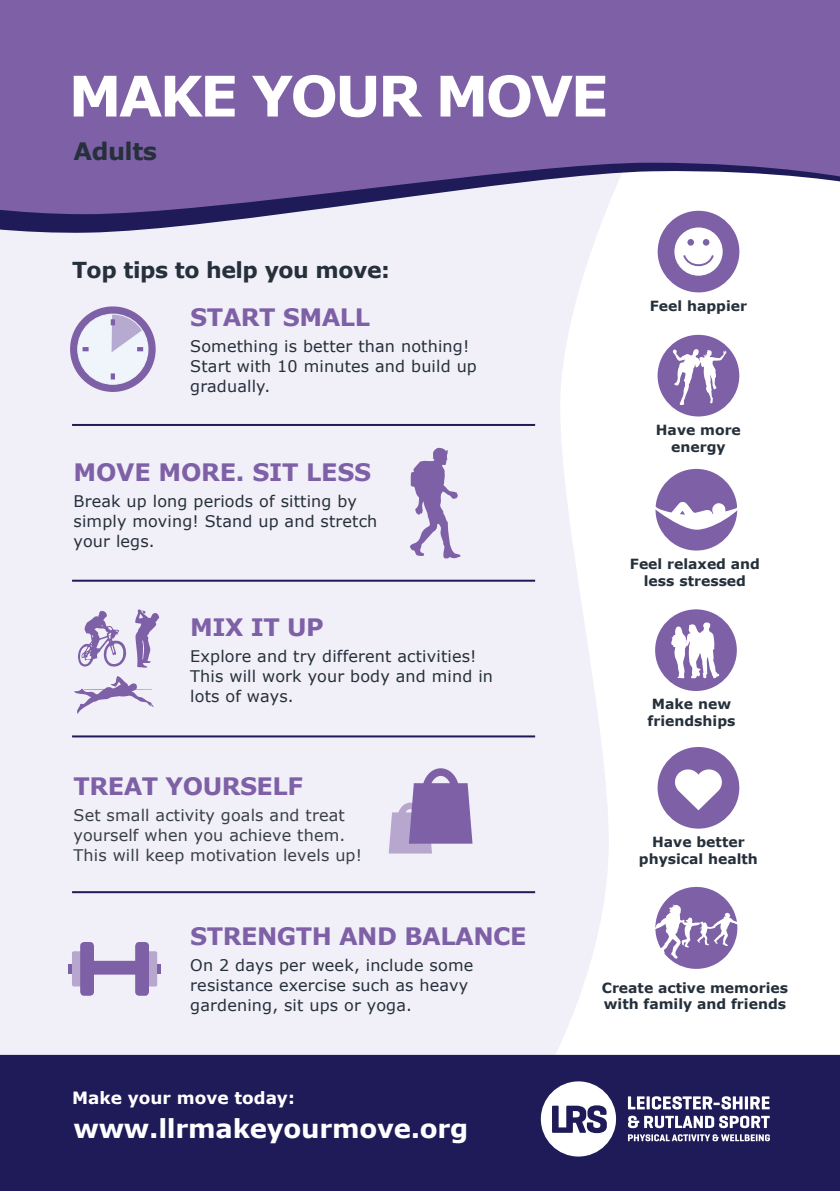
<style>
.page{position:relative;width:840px;height:1191px;background:#fff}
.page>*{position:absolute;margin:0;border:0;box-sizing:border-box;transform-origin:0 0}
.t1{font:700 56px "Verdana";letter-spacing:-.05em;color:#fff}
.t2{font:700 26px "Verdana";letter-spacing:-.01em;color:#fff}
.t3{font:700 24px "Verdana";letter-spacing:-.02em;color:#7e60a6}
.t4{font:700 24px "Verdana";letter-spacing:-.02em;color:#25303b}
.t5{font:700 22px "Verdana";letter-spacing:-.02em;color:#25303b}
.t6{font:700 17px "Verdana";color:#fff}
.t7{font:16px/20px "Verdana";letter-spacing:.01em;color:#25303b}
.t8{font:16px/20px "Verdana";letter-spacing:.01em;color:#384044}
.t9{font:700 14px/16.8px "Verdana";color:#25303b;text-align:center}
</style>
<div class="page">
<div style="left:0;top:235px;width:609px;height:819px;background:#f1eff8"></div>
<div style="left:0;top:1054px;width:839px;height:137px;background:#1e1b58"></div>
<svg style="left:0;top:214px;width:736px;height:21px;fill:#f1eff8"></svg>
<svg style="left:0;top:0;width:839px;height:214px;background:#856baa"></svg>
<svg style="left:540px;top:1081px;width:75px;height:75px"></svg>
<svg style="left:627px;top:1096px;width:142px;height:13px"></svg>
<svg style="left:627px;top:1115px;width:142px;height:13px"></svg>
<svg style="left:627px;top:1134px;width:142px;height:7px"></svg>
<svg style="left:70px;top:306px;width:85px;height:86px;background:#876cad"></svg>
<div style="left:78px;top:314px;width:70px;height:70px;background:#f0f5fc;border-radius:50%"></div>
<svg style="left:111px;top:373px;width:4px;height:6px"></svg>
<svg style="left:82px;top:347px;width:7px;height:4px"></svg>
<div style="left:657px;top:211px;width:82px;height:81px;background:#7e60a6;border-radius:50%"></div>
<div style="left:674px;top:227px;width:48px;height:49px;background:#fff;border-radius:50%"></div>
<div style="left:687px;top:239px;width:6px;height:7px;background:#7e60a6;border-radius:50%"></div>
<div style="left:702px;top:239px;width:7px;height:7px;background:#7e60a6;border-radius:50%"></div>
<svg style="left:681px;top:255px;width:33px;height:14px"></svg>
<div style="left:657px;top:335px;width:81px;height:81px;background:#7e60a6;border-radius:50%"></div>
<div style="left:655px;top:469px;width:81px;height:81px;background:#7e60a6;border-radius:50%"></div>
<svg style="left:655px;top:490px;width:83px;height:43px"></svg>
<div style="left:654px;top:609px;width:82px;height:82px;background:#7e60a6;border-radius:50%"></div>
<svg style="left:671px;top:622px;width:48px;height:56px"></svg>
<div style="left:657px;top:747px;width:81px;height:81px;background:#7e60a6;border-radius:50%"></div>
<svg style="left:675px;top:769px;width:47px;height:41px"></svg>
<svg style="left:655px;top:887px;width:82px;height:82px"></svg>
<svg style="left:78px;top:610px;width:49px;height:57px"></svg>
<svg style="left:135px;top:609px;width:24px;height:58px"></svg>
<svg style="left:74px;top:676px;width:79px;height:37px"></svg>
<div style="left:80px;top:942px;width:14px;height:53px;background:#7e60a6;border-radius:4px"></div>
<div style="left:135px;top:942px;width:14px;height:53px;background:#7e60a6;border-radius:4px"></div>
<div style="left:88px;top:960px;width:53px;height:14px;background:#7e60a6;border-radius:4px"></div>
<svg style="left:72px;top:951px;width:10px;height:35px"></svg>
<svg style="left:147px;top:951px;width:10px;height:35px"></svg>
<svg style="left:68px;top:964px;width:4px;height:9px"></svg>
<svg style="left:157px;top:964px;width:3px;height:9px"></svg>
<svg style="left:409px;top:448px;width:51px;height:110px"></svg>
<svg style="left:387px;top:768px;width:85px;height:86px"></svg>
<svg style="left:672px;top:349px;width:54px;height:56px"></svg>
<svg style="left:111px;top:314px;width:37px;height:38px"></svg>
<hr style="left:72px;top:424px;width:463px;height:2px;background:#1e1b58">
<hr style="left:72px;top:579px;width:463px;height:2px;background:#1e1b58">
<hr style="left:72px;top:735px;width:463px;height:2px;background:#1e1b58">
<hr style="left:72px;top:891px;width:463px;height:2px;background:#1e1b58">
<h1 class="t1" style="left:68px;top:60px;width:541px">MAKE YOUR MOVE</h1>
<h3 class="t4" style="left:73px;top:136px;width:85px">Adults</h3>
<h3 class="t5" style="left:72px;top:256px;width:319px">Top tips to help you move:</h3>
<h3 class="t3" style="left:190px;top:302px;width:181px">START SMALL</h3>
<p class="t7" style="left:190px;top:337px;width:288px">Something is better than nothing!<br>Start with 10 minutes and build up gradually.</p>
<h3 class="t3" style="left:73px;top:457px;width:299px">MOVE MORE. SIT LESS</h3>
<p class="t7" style="left:73px;top:491px;width:305px">Break up long periods of sitting by simply moving! Stand up and stretch your legs.</p>
<h3 class="t3" style="left:190px;top:611px;width:135px">MIX IT UP</h3>
<p class="t7" style="left:190px;top:646px;width:304px">Explore and try different activities!<br>This will work your body and mind in lots of ways.</p>
<h3 class="t3" style="left:73px;top:770px;width:231px">TREAT YOURSELF</h3>
<p class="t8" style="left:73px;top:805px;width:290px">Set small activity goals and treat yourself when you achieve them.<br>This will keep motivation levels up!</p>
<h3 class="t3" style="left:190px;top:920px;width:337px">STRENGTH AND BALANCE</h3>
<p class="t7" style="left:190px;top:955px;width:284px">On 2 days per week, include some resistance exercise such as heavy gardening, sit ups or yoga.</p>
<p class="t6" style="left:72px;top:1087px;width:224px">Make your move today:</p>
<h2 class="t2" style="left:73px;top:1112px;width:396px">www.llrmakeyourmove.org</h2>
<p class="t9" style="left:649px;top:297px;width:99px">Feel happier</p>
<p class="t9" style="left:655px;top:421px;width:86px">Have more energy</p>
<p class="t9" style="left:629px;top:555px;width:132px">Feel relaxed and less stressed</p>
<p class="t9" style="left:647px;top:696px;width:89px">Make new friendships</p>
<p class="t9" style="left:638px;top:833px;width:120px">Have better physical health</p>
<p class="t9" style="left:601px;top:979px;width:188px;text-align:left">Create active memories with family and friends</p>
</div>
